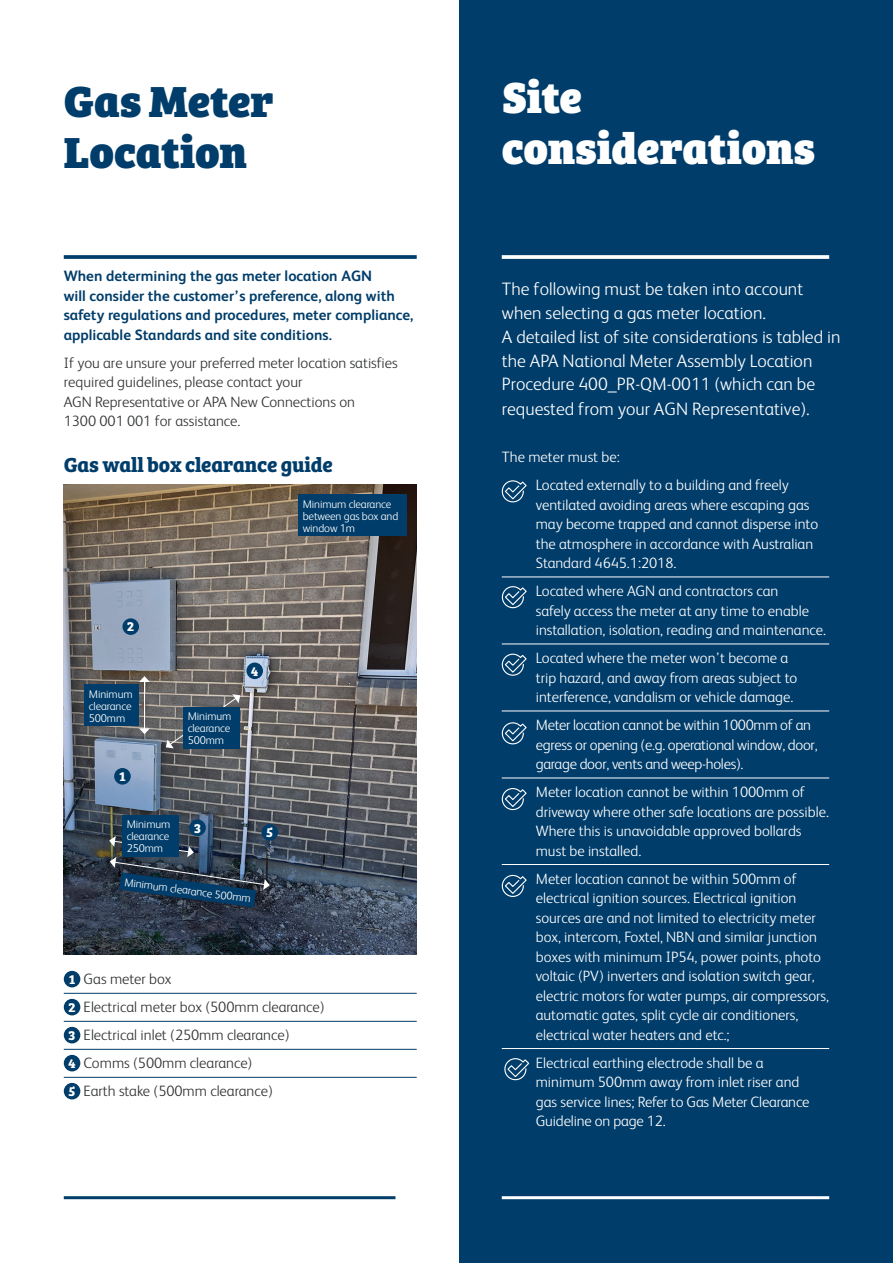
<style>
.page{position:relative;width:893px;height:1263px;background:#fff}
.page>*{position:absolute;margin:0;border:0;box-sizing:border-box;transform-origin:0 0}
.t1{font:45px/51px "Bree Serif Eb";color:#fff}
.t2{font:45px/51px "Bree Serif Eb";color:#003d6a}
.t3{font:700 21px "Bree Serif";letter-spacing:-.01em;color:#003d6a}
.t4{font:300 18px/24px "FS Albert";color:#fff}
.t5{font:300 15px/19.5px "FS Albert";color:#fff}
.t6{font:300 15px/28px "FS Albert";color:#313232}
.t7{font:700 15px/19.5px "FS Albert";color:#003d6a}
.t8{font:300 15px/19.5px "FS Albert";letter-spacing:-.02em;color:#fff}
.t9{font:700 13.5px "Bree Serif";color:#fff}
.t10{font:300 11.4px/12px "FS Albert";letter-spacing:-.01em;color:#fff;text-align:justify}
.t11{font:300 11.25px "FS Albert";color:#fff}
.s1{font-family:"Bree Serif";font-weight:700;font-size:13.5px;color:#fff}
</style>
<div class="page">
<div style="left:459px;top:0;width:434px;height:1263px;background:#003d6a"></div>
<img style="left:64px;top:485px;width:353px;height:470px">
<hr style="left:502px;top:577px;width:327px;height:1px;background:#fff">
<hr style="left:502px;top:644px;width:327px;height:1px;background:#fff">
<hr style="left:502px;top:711px;width:327px;height:1px;background:#fff">
<hr style="left:502px;top:778px;width:327px;height:1px;background:#fff">
<hr style="left:502px;top:864px;width:327px;height:1px;background:#fff">
<hr style="left:502px;top:1048px;width:327px;height:1px;background:#fff">
<svg style="left:501px;top:480px;width:26px;height:23px"></svg>
<svg style="left:501px;top:586px;width:26px;height:23px"></svg>
<svg style="left:501px;top:653px;width:26px;height:23px"></svg>
<svg style="left:501px;top:722px;width:26px;height:23px"></svg>
<svg style="left:501px;top:788px;width:26px;height:23px"></svg>
<svg style="left:501px;top:874px;width:26px;height:23px"></svg>
<svg style="left:504px;top:1058px;width:26px;height:23px"></svg>
<hr style="left:64px;top:1196px;width:331px;height:3px;background:#003d6a">
<hr style="left:502px;top:1196px;width:327px;height:3px;background:#fff">
<svg style="left:502px;top:255px;width:327px;height:4px"></svg>
<svg style="left:64px;top:255px;width:353px;height:4px"></svg>
<div style="left:298px;top:495px;width:109px;height:41px;background:#003d6a"></div>
<div style="left:85px;top:684px;width:54px;height:42px;background:#003d6a"></div>
<hr style="left:64px;top:993px;width:353px;height:1px;background:#003d6a">
<hr style="left:64px;top:1021px;width:353px;height:1px;background:#003d6a">
<hr style="left:64px;top:1049px;width:353px;height:1px;background:#003d6a">
<hr style="left:64px;top:1077px;width:353px;height:1px;background:#003d6a">
<div style="left:64px;top:971px;width:16px;height:16px;background:#003d6a;border-radius:50%"></div>
<div style="left:64px;top:999px;width:16px;height:16px;background:#003d6a;border-radius:50%"></div>
<div style="left:64px;top:1027px;width:16px;height:16px;background:#003d6a;border-radius:50%"></div>
<div style="left:64px;top:1055px;width:16px;height:16px;background:#003d6a;border-radius:50%"></div>
<div style="left:64px;top:1083px;width:16px;height:16px;background:#003d6a;border-radius:50%"></div>
<div style="left:114px;top:768px;width:17px;height:16px;background:#003d6a;border-radius:50%"></div>
<div style="left:122px;top:618px;width:17px;height:17px;background:#003d6a;border-radius:50%"></div>
<div style="left:189px;top:819px;width:17px;height:17px;background:#003d6a;border-radius:50%"></div>
<div style="left:246px;top:662px;width:17px;height:17px;background:#003d6a;border-radius:50%"></div>
<div style="left:261px;top:824px;width:17px;height:17px;background:#003d6a;border-radius:50%"></div>
<svg style="left:166px;top:694px;width:74px;height:54px;background:#7a7776"></svg>
<hr style="left:144px;top:681px;width:1px;height:48px;background:#fff">
<svg style="left:139px;top:728px;width:11px;height:6px"></svg>
<svg style="left:139px;top:676px;width:11px;height:6px"></svg>
<div style="left:183px;top:707px;width:57px;height:41px;background:#003d6a"></div>
<div style="left:122px;top:815px;width:57px;height:41px;background:#003d6a"></div>
<svg style="left:109px;top:836px;width:161px;height:71px;background:#274259"></svg>
<h1 class="t2" style="left:64px;top:73px;width:211px">Gas Meter<br>Location</h1>
<p class="t7" style="left:64px;top:266px;width:351px">When determining the gas meter location AGN<br>will consider the customer’s preference, along with safety regulations and procedures, meter compliance, applicable Standards and site conditions.</p>
<p class="t6" style="left:64px;top:352px;width:335px;line-height:19.5px">If you are unsure your preferred meter location satisfies required guidelines, please contact your<br>AGN Representative or APA New Connections on<br>1300 001 001 for assistance.</p>
<h2 class="t3" style="left:64px;top:448px;width:271px">Gas wall box clearance guide</h2>
<p class="t10" style="left:303px;top:497px;width:97px;text-align:left">Minimum clearance between gas box and window 1m</p>
<p class="t9" style="left:127px;top:616px;width:8px">2</p>
<p class="t10" style="left:89px;top:687px;width:45px">Minimum clearance 500mm</p>
<p class="t9" style="left:119px;top:766px;width:8px">1</p>
<p class="t10" style="left:188px;top:710px;width:45px">Minimum clearance 500mm</p>
<p class="t9" style="left:251px;top:660px;width:9px">4</p>
<p class="t10" style="left:127px;top:818px;width:45px">Minimum clearance 250mm</p>
<p class="t11" style="left:126px;top:874px;width:129px;rotate:8deg">Minimum clearance 500mm</p>
<p class="t9" style="left:194px;top:817px;width:8px">3</p>
<p class="t9" style="left:266px;top:822px;width:8px">5</p>
<p class="t6" style="left:68px;top:964px;width:258px"><span class="s1">1</span> Gas meter box<br><span class="s1">2</span> Electrical meter box (500mm clearance)<br><span class="s1">3</span> Electrical inlet (250mm clearance)<br><span class="s1">4</span> Comms (500mm clearance)<br><span class="s1">5</span> Earth stake (500mm clearance)</p>
<h1 class="t1" style="left:502px;top:69px;width:315px">Site considerations</h1>
<p class="t4" style="left:502px;top:276px;width:340px">The following must be taken into account when selecting a gas meter location.<br>A detailed list of site considerations is tabled in the APA National Meter Assembly Location Procedure 400_PR-QM-0011 (which can be requested from your AGN Representative).</p>
<p class="t5" style="left:536px;top:442px;width:254px;line-height:27.9px;text-indent:-34px">The meter must be:<br>Located externally to a building and freely</p>
<p class="t5" style="left:536px;top:494px;width:284px">ventilated avoiding areas where escaping gas may become trapped and cannot disperse into the atmosphere in accordance with Australian Standard 4645.1:2018.</p>
<p class="t5" style="left:536px;top:580px;width:292px">Located where AGN and contractors can<br>safely access the meter at any time to enable installation, isolation, reading and maintenance.</p>
<p class="t5" style="left:536px;top:647px;width:263px">Located where the meter won’t become a trip hazard, and away from areas subject to interference, vandalism or vehicle damage.</p>
<p class="t8" style="left:536px;top:714px;width:283px">Meter location cannot be within 1000mm of an egress or opening (e.g. operational window, door, garage door, vents and weep-holes).</p>
<p class="t5" style="left:536px;top:781px;width:295px">Meter location cannot be within 1000mm of driveway where other safe locations are possible.<br>Where this is unavoidable approved bollards must be installed.</p>
<p class="t5" style="left:536px;top:868px;width:295px">Meter location cannot be within 500mm of electrical ignition sources. Electrical ignition sources are and not limited to electricity meter box, intercom, Foxtel, NBN and similar junction boxes with minimum IP54, power points, photo voltaic (PV) inverters and isolation switch gear, electric motors for water pumps, air compressors, automatic gates, split cycle air conditioners, electrical water heaters and etc.;</p>
<p class="t5" style="left:536px;top:1052px;width:275px">Electrical earthing electrode shall be a minimum 500mm away from inlet riser and gas service lines; Refer to Gas Meter Clearance Guideline on page 12.</p>
</div>
